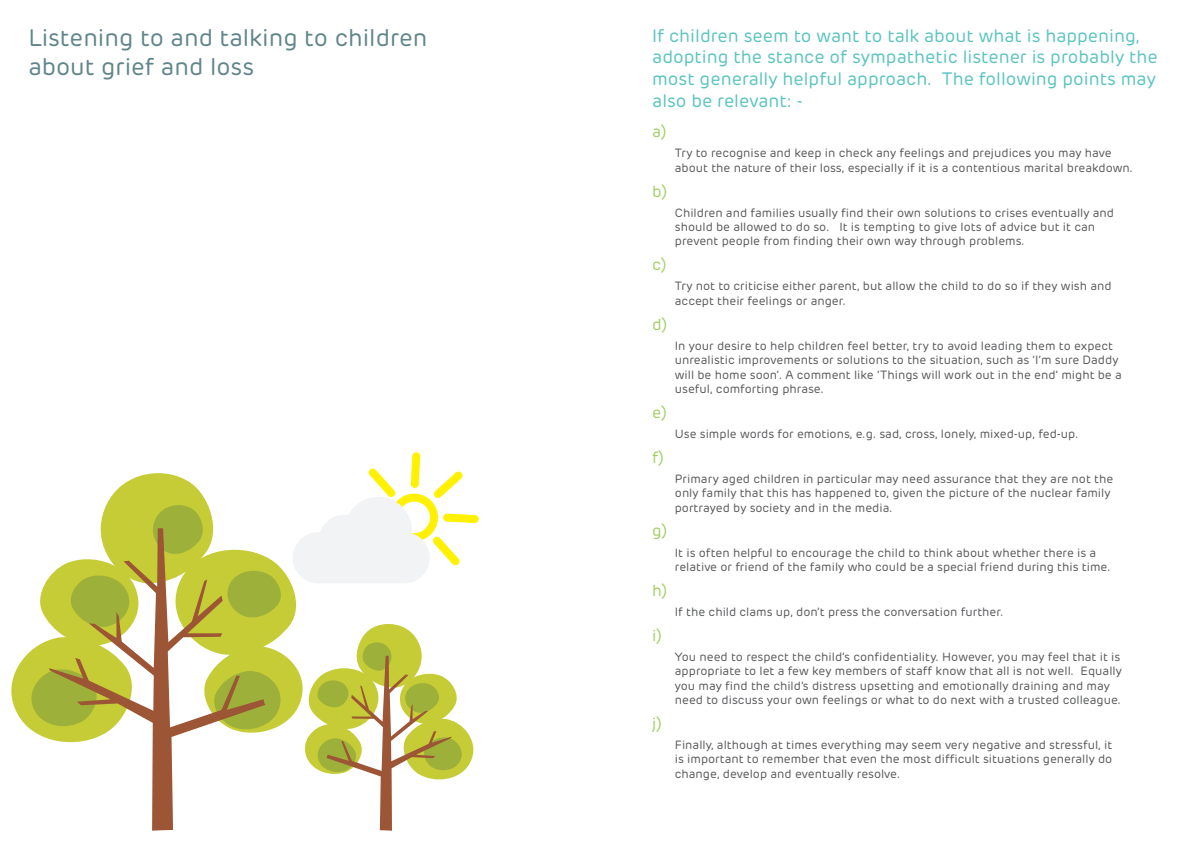
<style>
.page{position:relative;width:1191px;height:842px;background:#fff}
.page>*{position:absolute;margin:0;border:0;box-sizing:border-box;transform-origin:0 0}
.t1{font:24px/28.8px "Rubrik";color:#60858b}
.t2{font:18px/21.6px "Rubrik";color:#5ac4c1}
.t3{font:16px "Rubrik";color:#a2cf62}
.t4{font:12px/14.4px "Rubrik";color:#57585a}
</style>
<div class="page">
<svg style="left:11px;top:452px;width:468px;height:379px"></svg>
<h1 class="t1" style="left:28px;top:24px;width:400px">Listening to and talking to children about grief and loss</h1>
<h2 class="t2" style="left:652px;top:25px;width:507px">If children seem to want to talk about what is happening, adopting the stance of sympathetic listener is probably the most generally helpful approach. The following points may also be relevant: -</h2>
<h3 class="t3" style="left:652px;top:121px;width:16px">a)</h3>
<p class="t4" style="left:675px;top:146px;width:459px">Try to recognise and keep in check any feelings and prejudices you may have about the nature of their loss, especially if it is a contentious marital breakdown.</p>
<h3 class="t3" style="left:652px;top:181px;width:17px">b)</h3>
<p class="t4" style="left:675px;top:205px;width:441px">Children and families usually find their own solutions to crises eventually and should be allowed to do so. It is tempting to give lots of advice but it can prevent people from finding their own way through problems.</p>
<h3 class="t3" style="left:652px;top:254px;width:16px">c)</h3>
<p class="t4" style="left:675px;top:279px;width:438px">Try not to criticise either parent, but allow the child to do so if they wish and accept their feelings or anger.</p>
<h3 class="t3" style="left:652px;top:314px;width:17px">d)</h3>
<p class="t4" style="left:675px;top:338px;width:448px">In your desire to help children feel better, try to avoid leading them to expect unrealistic improvements or solutions to the situation, such as ‘I’m sure Daddy will be home soon’. A comment like ‘Things will work out in the end’ might be a useful, comforting phrase.</p>
<h3 class="t3" style="left:652px;top:402px;width:16px">e)</h3>
<p class="t4" style="left:675px;top:426px;width:405px">Use simple words for emotions, e.g. sad, cross, lonely, mixed-up, fed-up.</p>
<h3 class="t3" style="left:652px;top:447px;width:13px">f)</h3>
<p class="t4" style="left:675px;top:471px;width:440px">Primary aged children in particular may need assurance that they are not the only family that this has happened to, given the picture of the nuclear family portrayed by society and in the media.</p>
<h3 class="t3" style="left:652px;top:521px;width:17px">g)</h3>
<p class="t4" style="left:675px;top:545px;width:437px">It is often helpful to encourage the child to think about whether there is a relative or friend of the family who could be a special friend during this time.</p>
<h3 class="t3" style="left:652px;top:580px;width:17px">h)</h3>
<p class="t4" style="left:675px;top:604px;width:330px">If the child clams up, don’t press the conversation further.</p>
<h3 class="t3" style="left:652px;top:625px;width:11px">i)</h3>
<p class="t4" style="left:675px;top:649px;width:448px">You need to respect the child’s confidentiality. However, you may feel that it is appropriate to let a few key members of staff know that all is not well. Equally you may find the child’s distress upsetting and emotionally draining and may need to discuss your own feelings or what to do next with a trusted colleague.</p>
<h3 class="t3" style="left:652px;top:713px;width:11px">j)</h3>
<p class="t4" style="left:675px;top:737px;width:439px;text-align:justify">Finally, although at times everything may seem very negative and stressful, it is important to remember that even the most difficult situations generally do change, develop and eventually resolve.</p>
</div>
